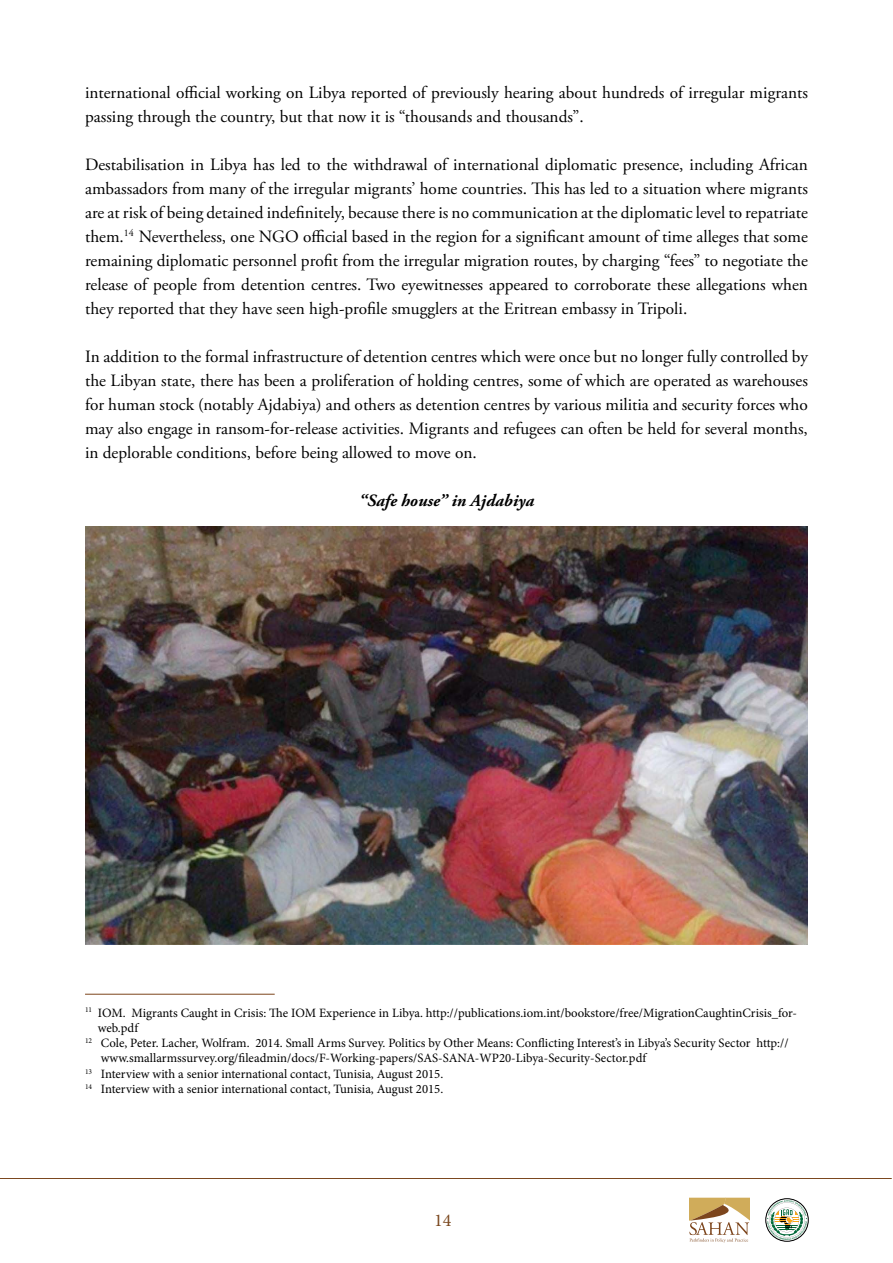
<style>
.page{position:relative;width:893px;height:1263px;background:#fff}
.page>*{position:absolute;margin:0;border:0;box-sizing:border-box;transform-origin:0 0}
.t1{font:18px "Minion Pro";color:#7b481f}
.t2{font:17.25px/24px "Adobe Garamond Pro";color:#000;text-align:justify}
.t3{font:italic 700 17.25px "Adobe Garamond Pro";color:#000}
.t4{font:12.75px "Minion Pro";color:#000}
</style>
<div class="page">
<hr style="left:0;top:1178px;width:892px;height:1px;background:#7b481f">
<svg style="left:766px;top:1199px;width:42px;height:42px"></svg>
<svg style="left:689px;top:1198px;width:60px;height:45px"></svg>
<hr style="left:85px;top:994px;width:190px;height:1px;background:#7c441b">
<img style="left:86px;top:526px;width:722px;height:419px">
<p class="t2" style="left:85px;top:81px;width:724px">international official working on Libya reported of previously hearing about hundreds of irregular migrants passing through the country, but that now it is “thousands and thousands”.</p>
<p class="t2" style="left:85px;top:153px;width:724px">Destabilisation in Libya has led to the withdrawal of international diplomatic presence, including African ambassadors from many of the irregular migrants’ home countries. This has led to a situation where migrants are at risk of being detained indefinitely, because there is no communication at the diplomatic level to repatriate them.<sup>14</sup> Nevertheless, one NGO official based in the region for a significant amount of time alleges that some remaining diplomatic personnel profit from the irregular migration routes, by charging “fees” to negotiate the release of people from detention centres. Two eyewitnesses appeared to corroborate these allegations when they reported that they have seen high-profile smugglers at the Eritrean embassy in Tripoli.</p>
<p class="t2" style="left:85px;top:345px;width:724px">In addition to the formal infrastructure of detention centres which were once but no longer fully controlled by the Libyan state, there has been a proliferation of holding centres, some of which are operated as warehouses for human stock (notably Ajdabiya) and others as detention centres by various militia and security forces who may also engage in ransom-for-release activities. Migrants and refugees can often be held for several months, in deplorable conditions, before being allowed to move on.</p>
<p class="t3" style="left:359px;top:490px;width:177px">“Safe house” in Ajdabiya</p>
<p class="t4" style="left:85px;top:1004px;width:714px"><sup>11</sup> IOM. Migrants Caught in Crisis: The IOM Experience in Libya. http://publications.iom.int/bookstore/free/MigrationCaughtinCrisis_for-</p>
<p class="t4" style="left:98px;top:1019px;width:42px">web.pdf</p>
<p class="t4" style="left:85px;top:1034px;width:705px"><sup>12</sup> Cole, Peter. Lacher, Wolfram. 2014. Small Arms Survey. Politics by Other Means: Conflicting Interest’s in Libya’s Security Sector http://</p>
<p class="t4" style="left:101px;top:1050px;width:547px">www.smallarmssurvey.org/fileadmin/docs/F-Working-papers/SAS-SANA-WP20-Libya-Security-Sector.pdf</p>
<p class="t4" style="left:85px;top:1065px;width:360px"><sup>13</sup> Interview with a senior international contact, Tunisia, August 2015.</p>
<p class="t4" style="left:85px;top:1080px;width:360px"><sup>14</sup> Interview with a senior international contact, Tunisia, August 2015.</p>
<p class="t1" style="left:434px;top:1208px;width:19px">14</p>
</div>
